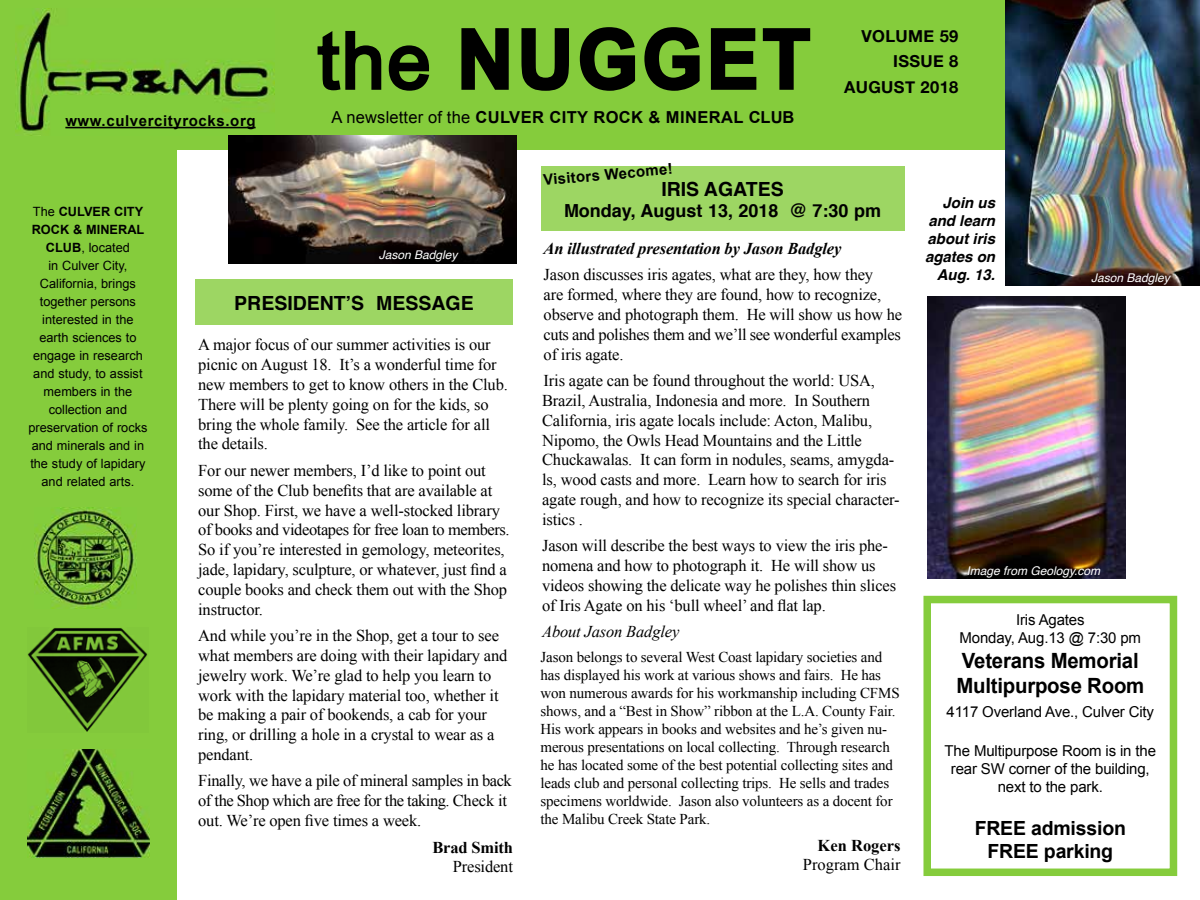
<style>
.page{position:relative;width:1200px;height:900px;background:#fff}
.page>*{position:absolute;margin:0;border:0;box-sizing:border-box;transform-origin:0 0}
.t1{font:700 81.9px "Arial";letter-spacing:.05em;color:#000;scale:.95 1}
.t2{font:700 21px/25.2px "Arial";letter-spacing:-.01em;color:#000}
.t3{font:700 19.5px "Helvetica";color:#000}
.t4{font:700 19.5px/22.5px "Arial";letter-spacing:-.01em;color:#000;text-align:center}
.t5{font:700 18px "Helvetica";color:#000}
.t6{font:16.5px/19.8px "Times New Roman";letter-spacing:-.01em;color:#000}
.t7{font:700 16.5px "Arial";letter-spacing:.025em;color:#000}
.t8{font:italic 700 16.5px "Times New Roman";letter-spacing:-.01em;color:#000}
.t9{font:700 16.5px/25.5px "Helvetica Neue";letter-spacing:.025em;color:#000;text-align:right}
.t10{font:700 16.5px "Times New Roman";letter-spacing:-.005em;color:#000}
.t11{font:italic 16.5px "Times New Roman";letter-spacing:-.01em;color:#000}
.t12{font:15px/18px "Times New Roman";letter-spacing:-.01em;color:#000}
.t13{font:15px/18px "Arial";letter-spacing:-.01em;color:#000;text-align:center}
.t14{font:700 15px "Arial";letter-spacing:.04em;color:#000}
.t15{font:italic 700 15px/18px "Helvetica";color:#000;text-align:right}
.t16{font:12.75px/18px "Arial";color:#000;text-align:center}
.t17{font:italic 12px "Helvetica";color:#fff}
.s1{font-weight:400;font-size:78px}
.s2{font-weight:400}
.s3{font-weight:700}
</style>
<div class="page">
<div style="left:0;top:0;width:1200px;height:150px;background:#85cc3c"></div>
<img style="left:15px;top:9px;width:259px;height:127px">
<svg style="left:317px;top:30px;width:113px;height:61px"></svg>
<svg style="left:461px;top:28px;width:48px;height:62px"></svg>
<svg style="left:521px;top:28px;width:48px;height:63px"></svg>
<svg style="left:579px;top:27px;width:57px;height:64px"></svg>
<svg style="left:644px;top:27px;width:56px;height:64px"></svg>
<svg style="left:710px;top:28px;width:101px;height:62px"></svg>
<div style="left:0;top:150px;width:176px;height:750px;background:#85cc3c"></div>
<img style="left:27px;top:749px;width:122px;height:109px">
<img style="left:28px;top:628px;width:120px;height:104px">
<hr style="left:65px;top:127px;width:191px;height:1px;background:#000">
<img style="left:35px;top:507px;width:101px;height:101px">
<div style="left:195px;top:280px;width:318px;height:45px;background:#9dd663"></div>
<div style="left:541px;top:167px;width:364px;height:64px;background:#9dd663"></div>
<div style="left:923px;top:596px;width:254px;height:280px;border:8px solid #85cc3c"></div>
<img style="left:1006px;top:0;width:194px;height:286px">
<img style="left:228px;top:136px;width:289px;height:127px">
<img style="left:927px;top:297px;width:199px;height:282px">
<p class="t14" style="left:65px;top:111px;width:192px">www.culvercityrocks.org</p>
<h1 class="t1" style="left:318px;top:6px;width:520px"><span class="s1">the</span> NUGGET</h1>
<p class="t7" style="left:331px;top:106px;width:465px"><span class="s2">A newsletter of the</span> CULVER CITY ROCK &amp; MINERAL CLUB</p>
<p class="t9" style="left:844px;top:23px;width:116px">VOLUME 59<br>ISSUE 8<br>AUGUST 2018</p>
<p class="t16" style="left:28px;top:203px;width:121px">The <span class="s3">CULVER CITY<br>ROCK &amp; MINERAL<br>CLUB</span>, located<br>in Culver City,<br>California, brings together persons interested in the earth sciences to engage in research and study, to assist members in the collection and preservation of rocks and minerals and in the study of lapidary and related arts.</p>
<p class="t17" style="left:379px;top:245px;width:80px">Jason Badgley</p>
<p class="t3" style="left:234px;top:287px;width:241px">PRESIDENT’S MESSAGE</p>
<p class="t6" style="left:198px;top:335px;width:311px">A major focus of our summer activities is our picnic on August 18. It’s a wonderful time for new members to get to know others in the Club.<br>There will be plenty going on for the kids, so bring the whole family. See the article for all the details.</p>
<p class="t6" style="left:198px;top:460px;width:313px">For our newer members, I’d like to point out some of the Club benefits that are available at our Shop. First, we have a well-stocked library of books and videotapes for free loan to members.<br>So if you’re interested in gemology, meteorites, jade, lapidary, sculpture, or whatever, just find a couple books and check them out with the Shop instructor.</p>
<p class="t6" style="left:198px;top:625px;width:311px">And while you’re in the Shop, get a tour to see what members are doing with their lapidary and jewelry work. We’re glad to help you learn to work with the lapidary material too, whether it be making a pair of bookends, a cab for your ring, or drilling a hole in a crystal to wear as a pendant.</p>
<p class="t6" style="left:198px;top:771px;width:315px">Finally, we have a pile of mineral samples in back of the Shop which are free for the taking. Check it out. We’re open five times a week.</p>
<p class="t10" style="left:432px;top:836px;width:82px">Brad Smith</p>
<p class="t6" style="left:453px;top:857px;width:62px">President</p>
<p class="t14" style="left:542px;top:170px;width:131px;rotate:-5deg">Visitors Wecome!</p>
<p class="t3" style="left:661px;top:173px;width:124px">IRIS AGATES</p>
<p class="t5" style="left:564px;top:196px;width:319px">Monday, August 13, 2018 @ 7:30 pm</p>
<p class="t8" style="left:544px;top:237px;width:299px">An illustrated presentation by Jason Badgley</p>
<p class="t6" style="left:544px;top:265px;width:360px">Jason discusses iris agates, what are they, how they<br>are formed, where they are found, how to recognize, observe and photograph them. He will show us how he cuts and polishes them and we’ll see wonderful examples of iris agate.</p>
<p class="t6" style="left:542px;top:370px;width:359px">Iris agate can be found throughout the world: USA, Brazil, Australia, Indonesia and more. In Southern California, iris agate locals include: Acton, Malibu, Nipomo, the Owls Head Mountains and the Little Chuckawalas. It can form in nodules, seams, amygda&shy;ls, wood casts and more. Learn how to search for iris agate rough, and how to recognize its special character&shy;istics .</p>
<p class="t6" style="left:542px;top:536px;width:356px">Jason will describe the best ways to view the iris phe&shy;nomena and how to photograph it. He will show us videos showing the delicate way he polishes thin slices of Iris Agate on his ‘bull wheel’ and flat lap.</p>
<p class="t11" style="left:542px;top:620px;width:139px">About Jason Badgley</p>
<p class="t12" style="left:541px;top:648px;width:361px">Jason belongs to several West Coast lapidary societies and has displayed his work at various shows and fairs. He has won numerous awards for his workmanship including CFMS shows, and a “Best in Show” ribbon at the L.A. County Fair.<br>His work appears in books and websites and he’s given nu&shy;merous presentations on local collecting. Through research he has located some of the best potential collecting sites and leads club and personal collecting trips. He sells and trades specimens worldwide. Jason also volunteers as a docent for the Malibu Creek State Park.</p>
<p class="t10" style="left:818px;top:834px;width:84px">Ken Rogers</p>
<p class="t6" style="left:803px;top:855px;width:99px">Program Chair</p>
<p class="t15" style="left:925px;top:194px;width:72px">Join us and learn about iris agates on<br>Aug. 13.</p>
<p class="t17" style="left:1091px;top:268px;width:80px">Jason Badgley</p>
<p class="t17" style="left:966px;top:561px;width:135px">Image from Geology.com</p>
<p class="t13" style="left:960px;top:611px;width:183px">Iris Agates<br>Monday, Aug.13 @ 7:30 pm</p>
<p class="t2" style="left:956px;top:649px;width:189px">Veterans Memorial<br>Multipurpose Room</p>
<p class="t13" style="left:947px;top:703px;width:209px">4117 Overland Ave., Culver City</p>
<p class="t13" style="left:945px;top:742px;width:213px">The Multipurpose Room is in the rear SW corner of the building, next to the park.</p>
<p class="t4" style="left:975px;top:818px;width:153px">FREE admission<br>FREE parking</p>
</div>
